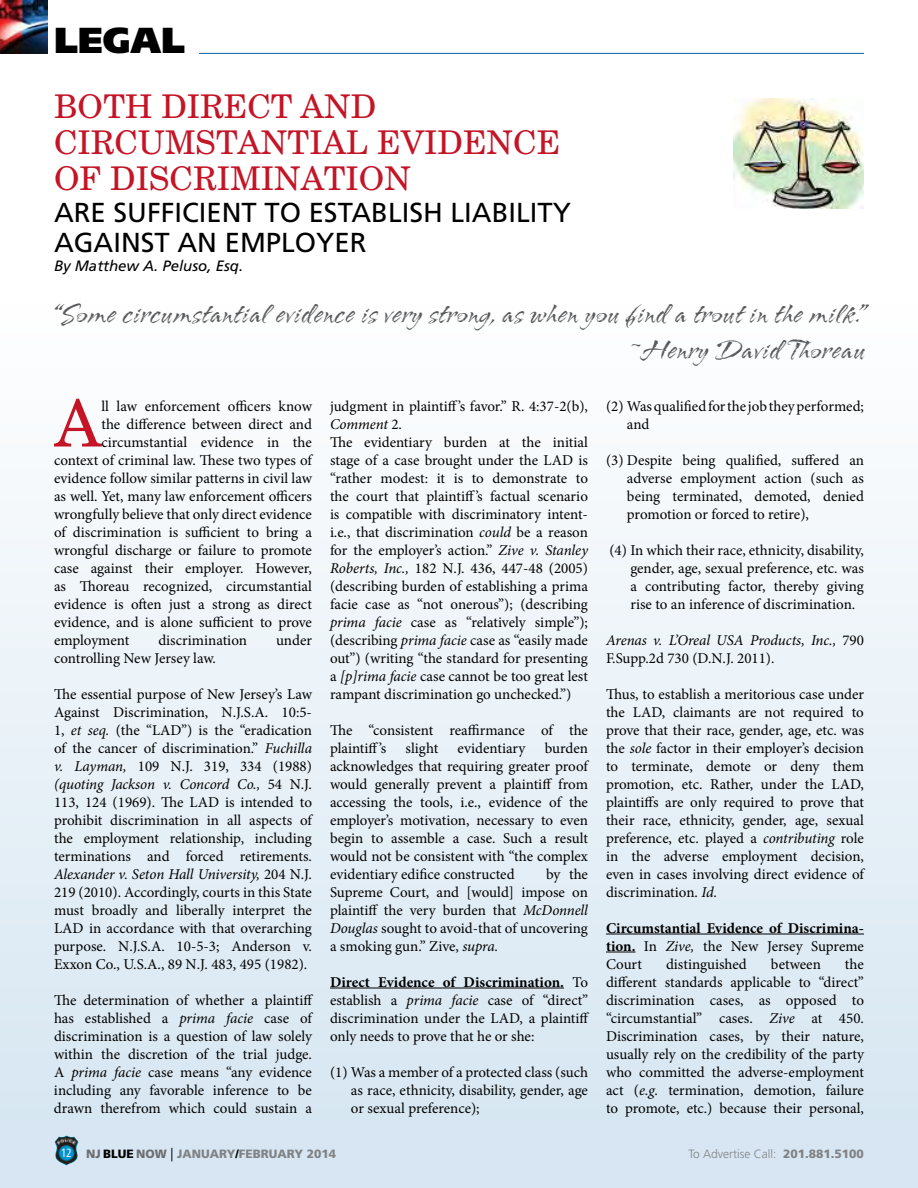
<style>
.page{position:relative;width:918px;height:1188px;background:#fff}
.page>*{position:absolute;margin:0;border:0;box-sizing:border-box;transform-origin:0 0}
.t1{font:64.8px "New Century Schlbk";color:#c41425}
.t2{font:900 36.15px "Frutiger";color:#000}
.t3{font:32.7px/36px "New Century Schlbk";color:#c41425}
.t4{font:31.35px/36px "Arid ITC";letter-spacing:.02em;color:#58595b;text-align:right;scale:.93 1}
.t5{font:27.45px/30px "Frutiger";color:#000}
.t6{font:15px/18px "Minion Pro";color:#000;text-align:justify}
.t7{font:700 15px/18px "Minion Pro";color:#000;text-align:justify}
.t8{font:italic 15px/18px "Minion Pro";letter-spacing:-.005em;color:#000}
.t9{font:italic 15px "Frutiger";color:#000}
.t10{font:900 12px "Frutiger";color:#808285}
.t11{font:300 12px "Frutiger";color:#808285}
.s1{font-style:italic}
.s2{font-weight:700}
.s3{font-style:normal}
.s4{font-weight:400}
.s5{font-weight:400;font-style:italic}
.s6{font-weight:400;font-stretch:condensed;color:#fff}
.s7{color:#6d6e71}
.s8{color:#000}
.s9{font-weight:300;font-size:13.5px;color:#000}
.s10{font-weight:900}
</style>
<div class="page">
<div style="left:0;top:0;width:918px;height:1188px;background:linear-gradient(to bottom,#fff,#d7e6f2)"></div>
<img style="left:55px;top:1136px;width:24px;height:29px">
<img style="left:0;top:0;width:48px;height:54px">
<hr style="left:54px;top:53px;width:810px;height:1px;background:#2472ac">
<div style="left:54px;top:25px;width:145px;height:40px;background:#fff"></div>
<img style="left:733px;top:99px;width:131px;height:110px">
<hr style="left:330px;top:988px;width:234px;height:1px;background:#000">
<hr style="left:606px;top:934px;width:258px;height:1px;background:#000">
<hr style="left:606px;top:952px;width:30px;height:1px;background:#000">
<h2 class="t2" style="left:54px;top:19px;width:133px">legal</h2>
<h3 class="t3" style="left:54px;top:88px;width:508px">BOTH DIRECT AND<br>CIRCUMSTANTIAL EVIDENCE<br>OF DISCRIMINATION</h3>
<h3 class="t5" style="left:54px;top:197px;width:519px">ARE SUFFICIENT TO ESTABLISH LIABILITY<br>AGAINST AN EMPLOYER</h3>
<p class="t9" style="left:54px;top:257px;width:191px">By Matthew A. Peluso, Esq.</p>
<h3 class="t4" style="left:56px;top:296px;width:872px">“Some circumstantial evidence is very strong, as when you find a trout in the milk.” ~Henry David Thoreau</h3>
<h1 class="t1" style="left:55px;top:384px;width:48px">A</h1>
<p class="t6" style="left:101px;top:397px;width:212px">ll law enforcement officers know</p>
<p class="t6" style="left:101px;top:415px;width:212px">the difference between direct and</p>
<p class="t6" style="left:101px;top:433px;width:212px">circumstantial evidence in the</p>
<p class="t6" style="left:54px;top:451px;width:259px">context of criminal law. These two types of</p>
<p class="t6" style="left:54px;top:469px;width:259px">evidence follow similar patterns in civil law</p>
<p class="t6" style="left:54px;top:487px;width:259px">as well. Yet, many law enforcement officers</p>
<p class="t6" style="left:54px;top:505px;width:260px">wrongfully believe that only direct evidence</p>
<p class="t6" style="left:54px;top:523px;width:259px">of discrimination is sufficient to bring a</p>
<p class="t6" style="left:54px;top:541px;width:259px">wrongful discharge or failure to promote</p>
<p class="t6" style="left:54px;top:559px;width:259px">case against their employer. However,</p>
<p class="t6" style="left:54px;top:577px;width:260px">as Thoreau recognized, circumstantial</p>
<p class="t6" style="left:54px;top:595px;width:259px">evidence is often just a strong as direct</p>
<p class="t6" style="left:54px;top:613px;width:260px">evidence, and is alone sufficient to prove</p>
<p class="t6" style="left:54px;top:631px;width:77px">employment</p>
<p class="t6" style="left:158px;top:631px;width:90px">discrimination</p>
<p class="t6" style="left:276px;top:631px;width:37px">under</p>
<p class="t6" style="left:54px;top:649px;width:164px">controlling New Jersey law.</p>
<p class="t6" style="left:54px;top:685px;width:260px">The essential purpose of New Jersey’s Law Against Discrimination, N.J.S.A. 10:5- 1, <span class="s1">et seq.</span> (the “LAD”) is the “eradication of the cancer of discrimination.” <span class="s1">Fuchilla v. Layman,</span> 109 N.J. 319, 334 (1988) <span class="s1">(quoting Jackson v. Concord Co.,</span> 54 N.J.<br>113, 124 (1969). The LAD is intended to prohibit discrimination in all aspects of the employment relationship, including terminations and forced retirements.<br><span class="s1">Alexander v. Seton Hall University,</span> 204 N.J.<br>219 (2010). Accordingly, courts in this State must broadly and liberally interpret the LAD in accordance with that overarching purpose. N.J.S.A. 10-5-3; Anderson v.<br>Exxon Co., U.S.A., 89 N.J. 483, 495 (1982).</p>
<p class="t6" style="left:54px;top:991px;width:261px">The determination of whether a plaintiff has established a <span class="s1">prima facie</span> case of discrimination is a question of law solely within the discretion of the trial judge.<br>A <span class="s1">prima facie</span> case means “any evidence including any favorable inference to be drawn therefrom which could sustain a</p>
<p class="t6" style="left:330px;top:397px;width:260px;text-align:left">judgment in plaintiff’s favor.” R. 4:37-2(b), <span class="s1">Comment</span> 2.<br>The evidentiary burden at the initial stage of a case brought under the LAD is “rather modest: it is to demonstrate to the court that plaintiff’s factual scenario is compatible with discriminatory intent&shy;i.e., that discrimination <span class="s1">could</span> be a reason for the employer’s action.” <span class="s1">Zive v. Stanley Roberts, Inc.,</span> 182 N.J. 436, 447-48 (2005) (describing burden of establishing a prima facie case as “not onerous”); (describing <span class="s1">prima facie</span> case as “relatively simple”); (describing <span class="s1">prima facie</span> case as “easily made out”) (writing “the standard for presenting a <span class="s1">[p]rima facie</span> case cannot be too great lest rampant discrimination go unchecked.”)</p>
<p class="t6" style="left:330px;top:721px;width:260px">The “consistent reaffirmance of the plaintiff’s</p>
<p class="t6" style="left:330px;top:739px;width:260px;text-indent:215px">burden acknowledges that requiring greater proof would generally prevent a plaintiff from accessing the tools, i.e., evidence of the employer’s motivation, necessary to even begin to assemble a case. Such a result would not be consistent with “the complex evidentiary edifice constructed</p>
<p class="t6" style="left:406px;top:739px;width:34px">slight</p>
<p class="t6" style="left:458px;top:739px;width:69px">evidentiary</p>
<p class="t6" style="left:330px;top:865px;width:260px;text-indent:216px">by the Supreme Court, and [would] impose on plaintiff the very burden that <span class="s1">McDonnell Douglas</span> sought to avoid-that of uncovering a smoking gun.” Zive, <span class="s1">supra.</span></p>
<p class="t6" style="left:330px;top:973px;width:261px"><span class="s2">Direct Evidence of Discrimination.</span> To establish a <span class="s1">prima facie</span> case of “direct” discrimination under the LAD, a plaintiff only needs to prove that he or she:</p>
<p class="t6" style="left:351px;top:1063px;width:239px;text-indent:-21px">(1) Was a member of a protected class (such as race, ethnicity, disability, gender, age or sexual preference);</p>
<p class="t6" style="left:627px;top:397px;width:239px;text-indent:-21px">(2) Was qualified for the job they performed; and</p>
<p class="t6" style="left:627px;top:451px;width:239px;text-indent:-21px">(3) Despite being qualified, suffered an adverse employment action (such as being terminated, demoted, denied promotion or forced to retire),</p>
<p class="t6" style="left:630px;top:541px;width:235px;text-indent:-21px">(4) In which their race, ethnicity, disability, gender, age, sexual preference, etc. was a contributing factor, thereby giving rise to an inference of discrimination.</p>
<p class="t8" style="left:606px;top:631px;width:259px">Arenas v. L’Oreal USA Products, Inc., <span class="s3">790<br>F.Supp.2d 730 (D.N.J. 2011).</span></p>
<p class="t6" style="left:606px;top:685px;width:260px">Thus, to establish a meritorious case under the LAD, claimants are not required to prove that their race, gender, age, etc. was the <span class="s1">sole</span> factor in their employer’s decision to terminate, demote or deny them promotion, etc. Rather, under the LAD, plaintiffs are only required to prove that their race, ethnicity, gender, age, sexual preference, etc. played a <span class="s1">contributing</span> role in the adverse employment decision, even in cases involving direct evidence of discrimination. <span class="s1">Id.</span></p>
<p class="t7" style="left:606px;top:919px;width:260px">Circumstantial Evidence of Discrimina&shy;tion. <span class="s4">In</span> <span class="s5">Zive,</span> <span class="s4">the New Jersey Supreme Court</span></p>
<p class="t6" style="left:606px;top:955px;width:260px;text-indent:239px">the different standards applicable to “direct” discrimination cases, as opposed to “circumstantial” cases. <span class="s1">Zive</span> at 450.<br>Discrimination cases, by their nature, usually rely on the credibility of the party who committed the adverse-employment act (<span class="s1">e.g.</span> termination, demotion, failure to promote, etc.) because their personal,</p>
<p class="t6" style="left:666px;top:955px;width:82px">distinguished</p>
<p class="t6" style="left:771px;top:955px;width:51px">between</p>
<p class="t10" style="left:61px;top:1146px;width:277px"><span class="s6">12</span> <span class="s7">NJ</span> <span class="s8">BLUE</span> <span class="s7">NOW</span> <span class="s9">|</span> JANUARY<span class="s8">/</span>FEBRUARY 2014</p>
<p class="t11" style="left:689px;top:1147px;width:177px">To Advertise Call: <span class="s10">201.881.5100</span></p>
</div>
